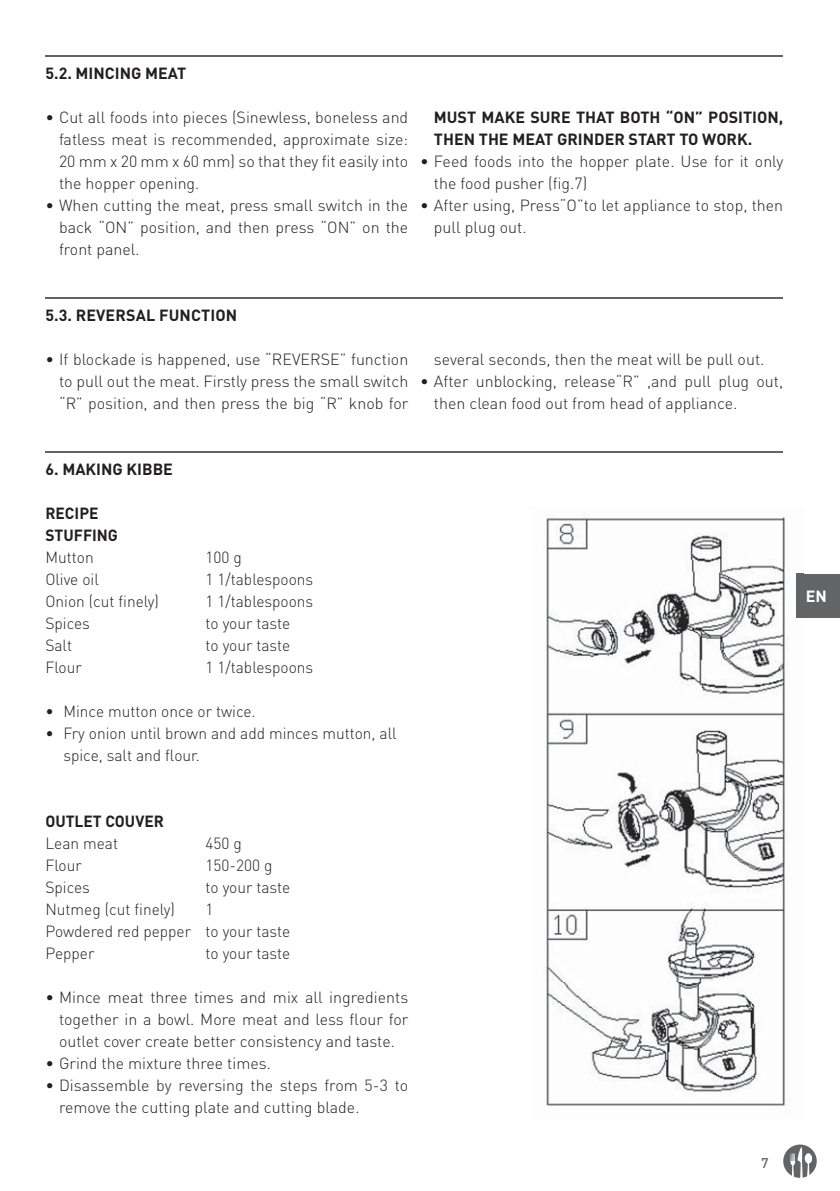
<style>
.page{position:relative;width:840px;height:1191px;background:#fff}
.page>*{position:absolute;margin:0;border:0;box-sizing:border-box;transform-origin:0 0}
.t1{font:300 16px/22px "DIN Pro";color:#231f20}
.t2{font:700 16px/22px "DIN Pro";color:#231f20}
.t3{font:700 16px "DIN Pro";color:#fff}
.t4{font:500 14px "DIN Pro";color:#636466}
</style>
<div class="page">
<svg style="left:783px;top:1144px;width:33px;height:33px"></svg>
<div style="left:796px;top:574px;width:43px;height:43px;background:#636466"></div>
<hr style="left:45px;top:55px;width:737px;height:1px;background:#636466">
<hr style="left:45px;top:297px;width:737px;height:1px;background:#636466">
<hr style="left:45px;top:451px;width:737px;height:1px;background:#636466">
<img style="left:545px;top:517px;width:258px;height:589px">
<img style="left:796px;top:574px;width:7px;height:43px">
<p class="t2" style="left:45px;top:64px;width:142px">5.2. MINCING MEAT</p>
<p class="t1" style="left:59px;top:108px;width:350px;text-align:justify;text-indent:-14px">• Cut all foods into pieces (Sinewless, boneless and fatless meat is recommended, approximate size:<br>20 mm x 20 mm x 60 mm) so that they fit easily into the hopper opening.</p>
<p class="t1" style="left:59px;top:196px;width:350px;text-align:justify;text-indent:-14px">• When cutting the meat, press small switch in the back “ON” position, and then press “ON” on the front panel.</p>
<p class="t2" style="left:433px;top:108px;width:350px">MUST MAKE SURE THAT BOTH “ON” POSITION,<br>THEN THE MEAT GRINDER START TO WORK.</p>
<p class="t1" style="left:433px;top:152px;width:350px;text-indent:-14px">• Feed foods into the hopper plate. Use for it only the food pusher (fig.7)</p>
<p class="t1" style="left:433px;top:196px;width:350px;text-indent:-14px">• After using, Press“O”to let appliance to stop, then pull plug out.</p>
<p class="t2" style="left:45px;top:306px;width:193px">5.3. REVERSAL FUNCTION</p>
<p class="t1" style="left:59px;top:350px;width:350px;text-align:justify;text-indent:-14px">• If blockade is happened, use “REVERSE” function to pull out the meat. Firstly press the small switch “R” position, and then press the big “R” knob for</p>
<p class="t1" style="left:433px;top:350px;width:332px">several seconds, then the meat will be pull out.</p>
<p class="t1" style="left:433px;top:372px;width:350px;text-indent:-14px">• After unblocking, release“R” ,and pull plug out, then clean food out from head of appliance.</p>
<p class="t2" style="left:45px;top:460px;width:129px">6. MAKING KIBBE</p>
<p class="t2" style="left:45px;top:504px;width:74px">RECIPE<br>STUFFING</p>
<p class="t1" style="left:45px;top:548px;width:50px">Mutton</p>
<p class="t1" style="left:205px;top:548px;width:38px">100 g</p>
<p class="t1" style="left:45px;top:570px;width:55px">Olive oil</p>
<p class="t1" style="left:205px;top:570px;width:109px">1 1/tablespoons</p>
<p class="t1" style="left:45px;top:592px;width:115px">Onion (cut finely)</p>
<p class="t1" style="left:205px;top:592px;width:109px">1 1/tablespoons</p>
<p class="t1" style="left:45px;top:614px;width:46px">Spices</p>
<p class="t1" style="left:205px;top:614px;width:86px">to your taste</p>
<p class="t1" style="left:45px;top:636px;width:28px">Salt</p>
<p class="t1" style="left:205px;top:636px;width:86px">to your taste</p>
<p class="t1" style="left:45px;top:658px;width:38px">Flour</p>
<p class="t1" style="left:205px;top:658px;width:109px">1 1/tablespoons</p>
<p class="t1" style="left:45px;top:702px;width:212px">• Mince mutton once or twice.</p>
<p class="t1" style="left:63px;top:724px;width:334px;text-indent:-18px">• Fry onion until brown and add minces mutton, all spice, salt and flour.</p>
<p class="t2" style="left:45px;top:812px;width:120px">OUTLET COUVER</p>
<p class="t1" style="left:45px;top:834px;width:74px">Lean meat</p>
<p class="t1" style="left:205px;top:834px;width:38px">450 g</p>
<p class="t1" style="left:45px;top:856px;width:38px">Flour</p>
<p class="t1" style="left:205px;top:856px;width:68px">150-200 g</p>
<p class="t1" style="left:45px;top:878px;width:46px">Spices</p>
<p class="t1" style="left:205px;top:878px;width:86px">to your taste</p>
<p class="t1" style="left:45px;top:900px;width:131px">Nutmeg (cut finely)</p>
<p class="t1" style="left:45px;top:900px;width:246px;text-indent:160px">1<br>Powdered red pepper to your taste<br>Pepper</p>
<p class="t1" style="left:205px;top:944px;width:86px">to your taste</p>
<p class="t1" style="left:59px;top:988px;width:350px;text-align:justify;text-indent:-14px">• Mince meat three times and mix all ingredients together in a bowl. More meat and less flour for outlet cover create better consistency and taste.</p>
<p class="t1" style="left:45px;top:1054px;width:227px">• Grind the mixture three times.</p>
<p class="t1" style="left:59px;top:1076px;width:350px;text-indent:-14px">• Disassemble by reversing the steps from 5-3 to remove the cutting plate and cutting blade.</p>
<p class="t4" style="left:760px;top:1157px;width:9px">7</p>
<p class="t3" style="left:805px;top:590px;width:23px">EN</p>
</div>
